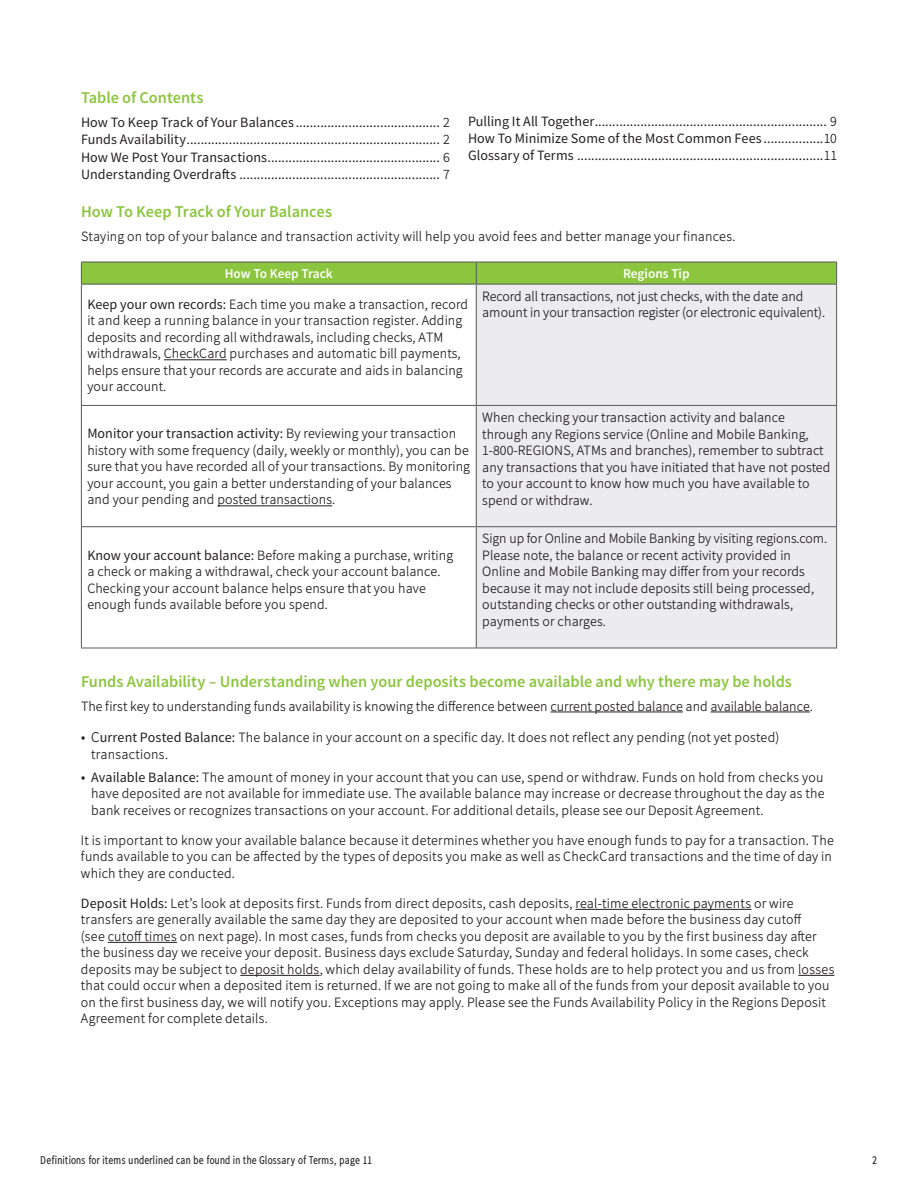
<style>
.page{position:relative;width:918px;height:1188px;background:#fff}
.page>*{position:absolute;margin:0;border:0;box-sizing:border-box;transform-origin:0 0}
.t1{font:600 16.5px "Regions Sans";color:#8bc63e}
.t2{font:300 14.25px/16.5px "Regions Sans";color:#231f20}
.t3{font:14.25px/17.2px "Regions Sans";letter-spacing:.005em;color:#231f20;text-align:justify}
.t4{font:600 13.5px "Regions Sans";color:#fff}
.t5{font:12px "Regions Sans Condensed";color:#231f20}
.s1{font-weight:300}
.s2{font-weight:400}
.s3{font-size:15px}
</style>
<div class="page">
<hr style="left:550px;top:712px;width:133px;height:1px;background:#231f20">
<hr style="left:711px;top:712px;width:99px;height:1px;background:#231f20">
<hr style="left:575px;top:909px;width:176px;height:1px;background:#231f20">
<hr style="left:108px;top:942px;width:69px;height:1px;background:#231f20">
<hr style="left:240px;top:975px;width:80px;height:1px;background:#231f20">
<hr style="left:798px;top:975px;width:36px;height:1px;background:#231f20">
<div style="left:477px;top:285px;width:359px;height:363px;background:#ececee"></div>
<hr style="left:836px;top:285px;width:1px;height:120px;background:#57585a">
<hr style="left:836px;top:406px;width:1px;height:120px;background:#57585a">
<hr style="left:836px;top:527px;width:1px;height:121px;background:#57585a">
<hr style="left:476px;top:405px;width:361px;height:1px;background:#57585a">
<hr style="left:476px;top:526px;width:361px;height:1px;background:#57585a">
<hr style="left:476px;top:648px;width:361px;height:1px;background:#57585a">
<hr style="left:81px;top:285px;width:1px;height:120px;background:#57585a">
<hr style="left:476px;top:285px;width:1px;height:120px;background:#57585a">
<hr style="left:81px;top:405px;width:395px;height:1px;background:#57585a">
<hr style="left:81px;top:406px;width:1px;height:120px;background:#57585a">
<hr style="left:476px;top:406px;width:1px;height:120px;background:#57585a">
<hr style="left:81px;top:526px;width:395px;height:1px;background:#57585a">
<hr style="left:81px;top:527px;width:1px;height:121px;background:#57585a">
<hr style="left:476px;top:527px;width:1px;height:121px;background:#57585a">
<hr style="left:81px;top:648px;width:395px;height:1px;background:#57585a">
<hr style="left:81px;top:284px;width:395px;height:1px;background:#57585a">
<hr style="left:476px;top:284px;width:361px;height:1px;background:#57585a">
<svg style="left:81px;top:262px;width:756px;height:22px;background:#88c13f"></svg>
<hr style="left:164px;top:359px;width:63px;height:1px;background:#231f20">
<hr style="left:217px;top:505px;width:115px;height:1px;background:#231f20">
<p class="t1" style="left:81px;top:87px;width:124px">Table of Contents</p>
<p class="t3" style="left:81px;top:114px;width:371px">How To Keep Track of Your Balances ......................................... <span class="s1">2<br></span>Funds Availability........................................................................ <span class="s1">2<br></span>How We Post Your Transactions................................................. <span class="s1">6<br></span>Understanding Overdrafts ......................................................... <span class="s1">7</span></p>
<p class="t3" style="left:468px;top:112px;width:371px">Pulling It All Together.................................................................. <span class="s1">9<br></span>How To Minimize Some of the Most Common Fees .................<span class="s1">10<br></span>Glossary of Terms ......................................................................<span class="s1">11</span></p>
<p class="t1" style="left:81px;top:201px;width:253px">How To Keep Track of Your Balances</p>
<p class="t2" style="left:81px;top:228px;width:656px">Staying on top of your balance and transaction activity will help you avoid fees and better manage your finances.</p>
<p class="t4" style="left:225px;top:265px;width:110px">How To Keep Track</p>
<p class="t4" style="left:623px;top:265px;width:68px">Regions Tip</p>
<p class="t2" style="left:87px;top:296px;width:383px"><span class="s2">Keep your own records:</span> Each time you make a transaction, record it and keep a running balance in your transaction register. Adding deposits and recording all withdrawals, including checks, ATM withdrawals, CheckCard purchases and automatic bill payments, helps ensure that your records are accurate and aids in balancing your account.</p>
<p class="t2" style="left:482px;top:288px;width:344px">Record all transactions, not just checks, with the date and amount in your transaction register (or electronic equivalent).</p>
<p class="t2" style="left:87px;top:426px;width:384px"><span class="s2">Monitor your transaction activity:</span> By reviewing your transaction history with some frequency (daily, weekly or monthly), you can be sure that you have recorded all of your transactions. By monitoring your account, you gain a better understanding of your balances and your pending and posted transactions.</p>
<p class="t2" style="left:482px;top:409px;width:350px">When checking your transaction activity and balance through any Regions service (Online and Mobile Banking, 1-800-REGIONS, ATMs and branches), remember to subtract any transactions that you have initiated that have not posted to your account to know how much you have available to spend or withdraw.</p>
<p class="t2" style="left:87px;top:547px;width:367px"><span class="s2">Know your account balance:</span> Before making a purchase, writing a check or making a withdrawal, check your account balance.<br>Checking your account balance helps ensure that you have enough funds available before you spend.</p>
<p class="t2" style="left:482px;top:530px;width:346px">Sign up for Online and Mobile Banking by visiting regions.com.<br>Please note, the balance or recent activity provided in Online and Mobile Banking may differ from your records because it may not include deposits still being processed, outstanding checks or other outstanding withdrawals, payments or charges.</p>
<p class="t1" style="left:81px;top:670px;width:712px">Funds Availability – Understanding when your deposits become available and why there may be holds</p>
<p class="t2" style="left:81px;top:698px;width:734px">The first key to understanding funds availability is knowing the difference between current posted balance and available balance.</p>
<p class="t2" style="left:91px;top:729px;width:690px;text-indent:-10px"><span class="s3">• C</span><span class="s2">urrent Posted Balance:</span> The balance in your account on a specific day. It does not reflect any pending (not yet posted) transactions.</p>
<p class="t2" style="left:91px;top:769px;width:735px;text-align:justify;text-indent:-10px"><span class="s3">•</span> <span class="s2">Available Balance:</span> The amount of money in your account that you can use, spend or withdraw. Funds on hold from checks you have deposited are not available for immediate use. The available balance may increase or decrease throughout the day as the bank receives or recognizes transactions on your account. For additional details, please see our Deposit Agreement.</p>
<p class="t2" style="left:81px;top:832px;width:754px">It is important to know your available balance because it determines whether you have enough funds to pay for a transaction. The funds available to you can be affected by the types of deposits you make as well as CheckCard transactions and the time of day in which they are conducted.</p>
<p class="t2" style="left:81px;top:895px;width:755px"><span class="s2">Deposit Holds:</span> Let’s look at deposits first. Funds from direct deposits, cash deposits, real-time electronic payments or wire transfers are generally available the same day they are deposited to your account when made before the business day cutoff<br>(see cutoff times on next page). In most cases, funds from checks you deposit are available to you by the first business day after the business day we receive your deposit. Business days exclude Saturday, Sunday and federal holidays. In some cases, check deposits may be subject to deposit holds, which delay availability of funds. These holds are to help protect you and us from losses that could occur when a deposited item is returned. If we are not going to make all of the funds from your deposit available to you on the first business day, we will notify you. Exceptions may apply. Please see the Funds Availability Policy in the Regions Deposit Agreement for complete details.</p>
<p class="t5" style="left:40px;top:1153px;width:333px">Definitions for items underlined can be found in the Glossary of Terms, page 11</p>
<p class="t5" style="left:872px;top:1153px;width:7px">2</p>
</div>
